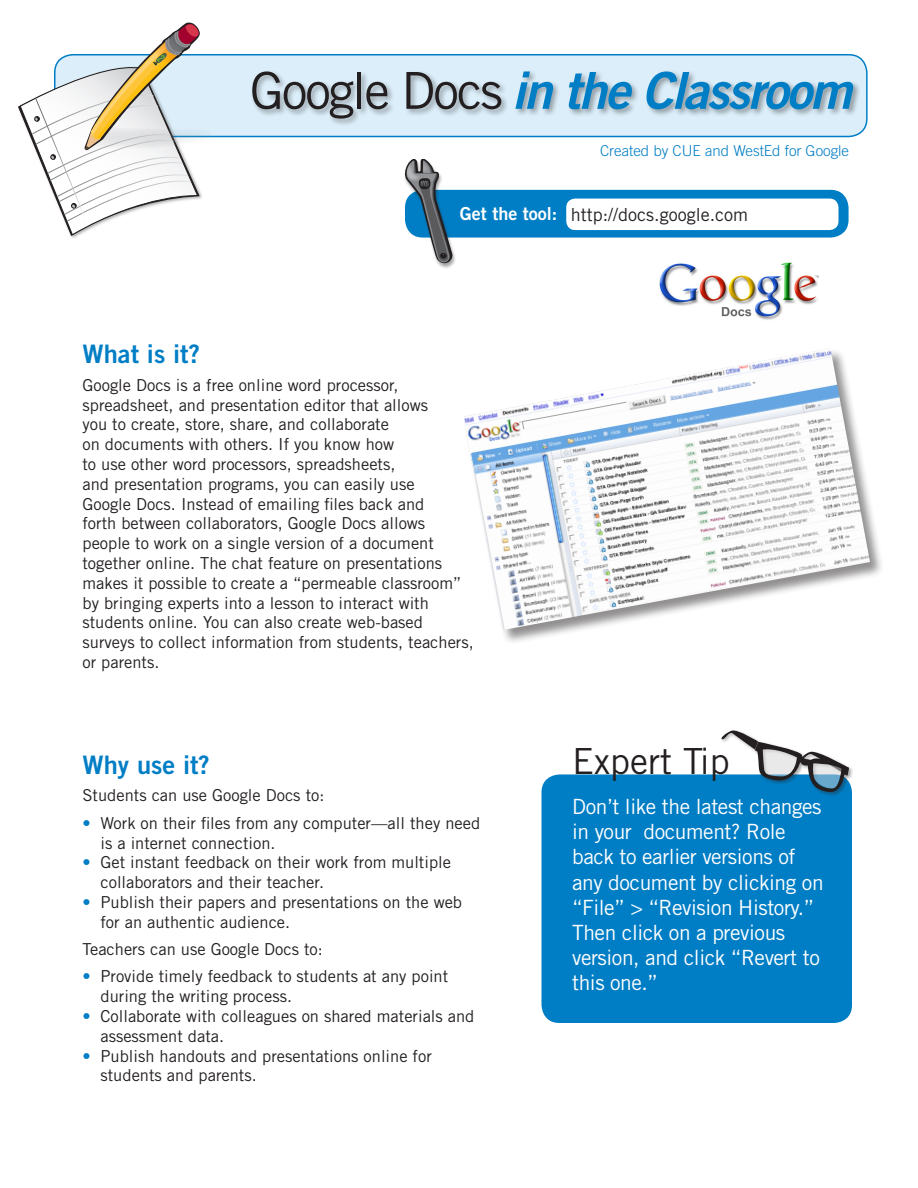
<style>
.page{position:relative;width:918px;height:1188px;background:#fff}
.page>*{position:absolute;margin:0;border:0;box-sizing:border-box;transform-origin:0 0}
.t1{font:51px "Trade Gothic LT Std Bd 2 Obl";letter-spacing:-.04em;color:#007ec5}
.t2{font:36px "Trade Gothic LT Std";color:#231f20}
.Head_1{font:25.5px "Trade Gothic LT Std Bd 2";color:#007ec5}
.t3{font:21px/25.2px "Trade Gothic LT Std";letter-spacing:-.02em;color:#fff}
.t4{font:18px "Trade Gothic LT Std";color:#231f20}
.t5{font:18px "Trade Gothic LT Std Bd 2";color:#fff}
.Head_1-2{font:16.5px/19.8px "Trade Gothic LT Std";color:#231f20}
.Bullets{font:16.5px/19.8px "Trade Gothic LT Std";color:#231f20}
.Normal__rag{font:16.5px "Trade Gothic LT Std";color:#231f20}
.t6{font:300 15px "Trade Gothic LT Std";color:#007ec5}
.s1{font-family:"Trade Gothic LT Std";color:#231f20}
.s2{color:#007ec5}
</style>
<div class="page">
<div style="left:55px;top:55px;width:812px;height:81px;background:#dbeef9;border-radius:18px"></div>
<div style="left:54px;top:54px;width:814px;height:83px;border:2px solid #007ec5;border-radius:18px"></div>
<div style="left:405px;top:190px;width:444px;height:48px;background:#007ec5;border-radius:18px"></div>
<div style="left:542px;top:774px;width:310px;height:249px;background:#007ec5;border-radius:18px"></div>
<div style="left:566px;top:199px;width:272px;height:31px;background:#fff;border-radius:9px"></div>
<div style="left:404px;top:159px;width:108px;height:125px;background:#231f20;opacity:.4"></div>
<svg style="left:402px;top:54px;width:52px;height:230px"></svg>
<div style="left:720px;top:729px;width:141px;height:74px;background:#231f20;opacity:.4"></div>
<svg style="left:719px;top:729px;width:130px;height:65px"></svg>
<svg style="left:18px;top:22px;width:197px;height:214px"></svg>
<div style="left:250px;top:69px;width:668px;height:89px;background:#231f20;opacity:.4"></div>
<img style="left:659px;top:262px;width:160px;height:58px">
<div style="left:463px;top:347px;width:430px;height:305px;background:#231f20;opacity:.5"></div>
<img style="left:464px;top:348px;width:406px;height:282px">
<p class="t1" style="left:250px;top:59px;width:604px"><span class="s1">Google Docs</span> in the Classroom</p>
<p class="t6" style="left:600px;top:142px;width:250px">Created by CUE and WestEd for Google</p>
<p class="t5" style="left:460px;top:202px;width:99px">Get the tool:</p>
<p class="t4" style="left:571px;top:204px;width:179px">http://docs.google.com</p>
<p class="Head_1" style="left:82px;top:338px;width:119px">What is it?</p>
<p class="Head_1-2" style="left:82px;top:375px;width:393px">Google Docs is a free online word processor, spreadsheet, and presentation editor that allows<br>you to create, store, share, and collaborate<br>on documents with others. If you know how<br>to use other word processors, spreadsheets,<br>and presentation programs, you can easily use<br>Google Docs. Instead of emailing files back and<br>forth between collaborators, Google Docs allows people to work on a single version of a document together online. The chat feature on presentations makes it possible to create a “permeable classroom” by bringing experts into a lesson to interact with students online. You can also create web-based surveys to collect information from students, teachers, or parents.</p>
<p class="Head_1" style="left:82px;top:749px;width:129px">Why use it?</p>
<p class="Normal__rag" style="left:82px;top:786px;width:243px">Students can use Google Docs to:</p>
<p class="Bullets" style="left:100px;top:813px;width:381px;text-indent:-18px"><span class="s2">•</span> Work on their files from any computer—all they need is a internet connection.</p>
<p class="Bullets" style="left:100px;top:852px;width:352px;text-indent:-18px"><span class="s2">•</span> Get instant feedback on their work from multiple collaborators and their teacher.</p>
<p class="Bullets" style="left:100px;top:892px;width:363px;text-indent:-18px"><span class="s2">•</span> Publish their papers and presentations on the web for an authentic audience.</p>
<p class="Normal__rag" style="left:82px;top:939px;width:242px">Teachers can use Google Docs to:</p>
<p class="Bullets" style="left:100px;top:966px;width:349px;text-indent:-18px"><span class="s2">•</span> Provide timely feedback to students at any point during the writing process.</p>
<p class="Bullets" style="left:100px;top:1006px;width:375px;text-indent:-18px"><span class="s2">•</span> Collaborate with colleagues on shared materials and assessment data.</p>
<p class="Bullets" style="left:100px;top:1046px;width:333px;text-indent:-18px"><span class="s2">•</span> Publish handouts and presentations online for students and parents.</p>
<p class="t2" style="left:572px;top:739px;width:159px">Expert Tip</p>
<p class="t3" style="left:572px;top:794px;width:253px">Don’t like the latest changes in your document? Role back to earlier versions of any document by clicking on “File” &gt; “Revision History.”<br>Then click on a previous version, and click “Revert to this one.”</p>
</div>
